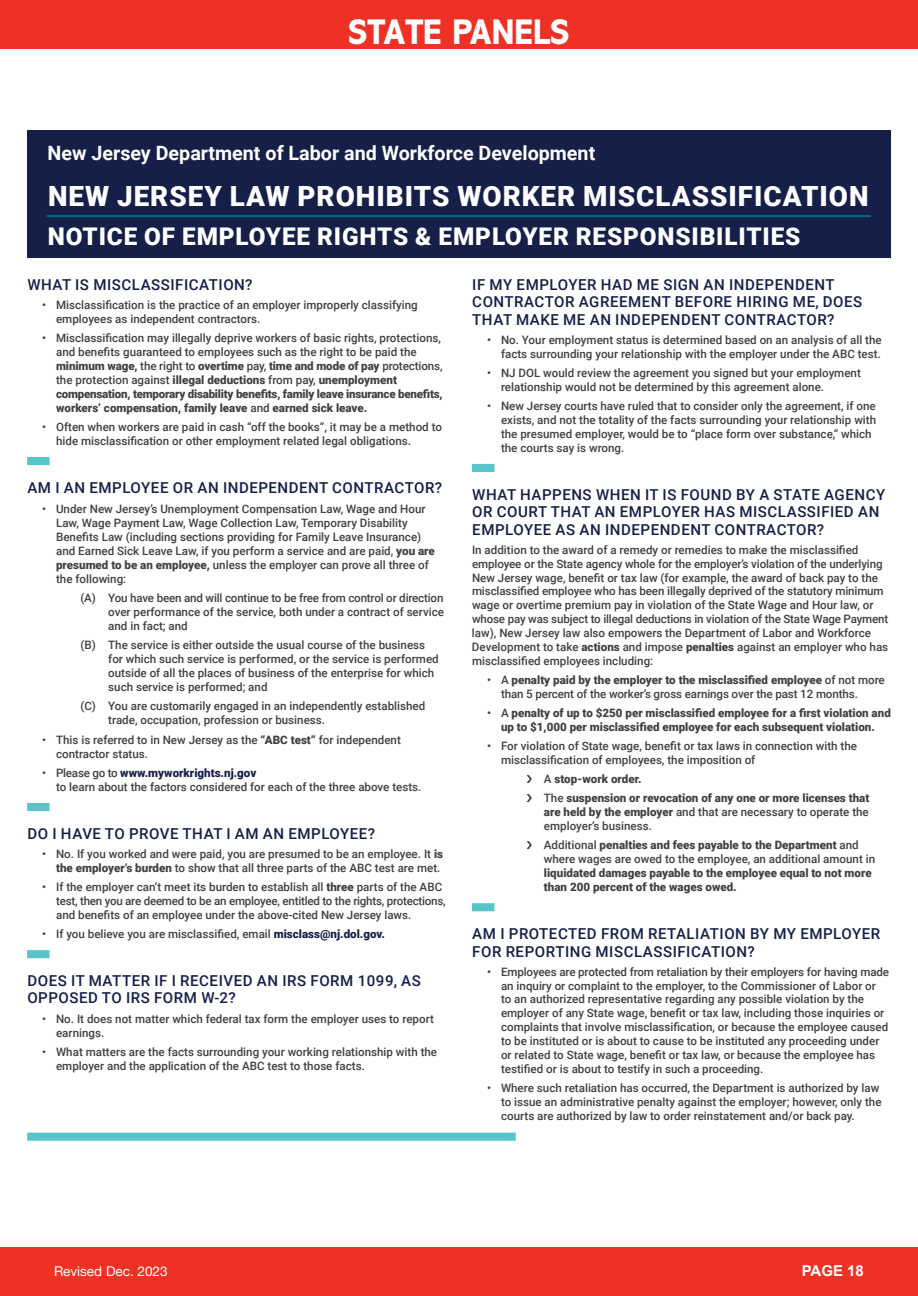
<style>
.page{position:relative;width:918px;height:1296px;background:#fff}
.page>*{position:absolute;margin:0;border:0;box-sizing:border-box;transform-origin:0 0}
.t1{font:800 36px "Abadi MT Pro";color:#fff;scale:.9 1}
.t2{font:900 27.75px "Roboto";letter-spacing:.035em;color:#fff}
.t3{font:900 24.3px "Roboto";letter-spacing:.035em;color:#fff}
.t4{font:700 19.65px "Roboto";color:#fff}
.t5{font:500 15px/17.4px "Roboto";letter-spacing:.035em;color:#161f48}
.t6{font:700 15px "Arial";color:#fff}
.t7{font:13.5px "Helvetica Neue";color:#fff}
.t8{font:500 11.55px/14px "Roboto";color:#414042}
.t9{font:900 11.55px/14px "Roboto";color:#414042}
.s1{font-weight:900}
.s2{font-weight:900;color:#161f48}
.s3{font-weight:500}
</style>
<div class="page">
<div style="left:0;top:0;width:918px;height:49px;background:#ee3124"></div>
<div style="left:0;top:1247px;width:918px;height:49px;background:#ee3124"></div>
<div style="left:27px;top:457px;width:23px;height:8px;background:#57c5ca"></div>
<div style="left:27px;top:803px;width:23px;height:8px;background:#57c5ca"></div>
<div style="left:27px;top:950px;width:23px;height:8px;background:#57c5ca"></div>
<div style="left:472px;top:464px;width:22px;height:8px;background:#57c5ca"></div>
<div style="left:472px;top:903px;width:22px;height:8px;background:#57c5ca"></div>
<div style="left:27px;top:130px;width:864px;height:127px;background:#161f48"></div>
<hr style="left:48px;top:215px;width:822px;height:2px;background:#006782">
<div style="left:27px;top:1133px;width:489px;height:8px;background:#57c5ca"></div>
<h1 class="t1" style="left:349px;top:12px;width:247px">STATE PANELS</h1>
<h3 class="t4" style="left:48px;top:140px;width:549px">New Jersey Department of Labor and Workforce Development</h3>
<h2 class="t2" style="left:48px;top:176px;width:822px">NEW JERSEY LAW PROHIBITS WORKER MISCLASSIFICATION</h2>
<h3 class="t3" style="left:48px;top:220px;width:754px">NOTICE OF EMPLOYEE RIGHTS &amp; EMPLOYER RESPONSIBILITIES</h3>
<p class="t5" style="left:27px;top:275px;width:227px">WHAT IS MISCLASSIFICATION?</p>
<p class="t8" style="left:56px;top:298px;width:363px;text-indent:-14px">• Misclassification is the practice of an employer improperly classifying employees as independent contractors.</p>
<p class="t8" style="left:56px;top:331px;width:388px;text-indent:-14px">• Misclassification may illegally deprive workers of basic rights, protections, and benefits guaranteed to employees such as the right to be paid the <span class="s1">minimum wage,</span> the right to <span class="s1">overtime</span> pay, <span class="s1">time and mode of pay</span> protections, the protection against <span class="s1">illegal deductions</span> from pay, <span class="s1">unemployment compensation, temporary disability benefits, family leave insurance benefits, workers’ compensation, family leave</span> and <span class="s1">earned sick leave.</span></p>
<p class="t8" style="left:56px;top:419px;width:387px;text-indent:-14px">• Often when workers are paid in cash “off the books”, it may be a method to hide misclassification or other employment related legal obligations.</p>
<p class="t5" style="left:27px;top:478px;width:416px">AM I AN EMPLOYEE OR AN INDEPENDENT CONTRACTOR?</p>
<p class="t8" style="left:56px;top:502px;width:380px;text-indent:-14px">• Under New Jersey’s Unemployment Compensation Law, Wage and Hour Law, Wage Payment Law, Wage Collection Law, Temporary Disability Benefits Law (including sections providing for Family Leave Insurance) and Earned Sick Leave Law, if you perform a service and are paid, <span class="s1">you are presumed to be an employee,</span> unless the employer can prove all three of the following:</p>
<p class="t8" style="left:108px;top:590px;width:337px;text-align:justify;text-indent:-28px">(A) You have been and will continue to be free from control or direction over performance of the service, both under a contract of service and in fact; and</p>
<p class="t8" style="left:108px;top:637px;width:332px;text-indent:-28px">(B) The service is either outside the usual course of the business for which such service is performed, or the service is performed outside of all the places of business of the enterprise for which such service is performed; and</p>
<p class="t8" style="left:108px;top:698px;width:319px;text-indent:-28px">(C) You are customarily engaged in an independently established trade, occupation, profession or business.</p>
<p class="t8" style="left:56px;top:732px;width:346px;text-indent:-14px">• This is referred to in New Jersey as the <span class="s1">“ABC test”</span> for independent contractor status.</p>
<p class="t8" style="left:56px;top:765px;width:367px;text-indent:-14px">• Please go to <span class="s2">www.myworkrights.nj.gov<br></span>to learn about the factors considered for each of the three above tests.</p>
<p class="t5" style="left:27px;top:824px;width:349px">DO I HAVE TO PROVE THAT I AM AN EMPLOYEE?</p>
<p class="t8" style="left:42px;top:846px;width:402px;text-align:right">• No. If you worked and were paid, you are presumed to be an employee. It <span class="s1">is the employer’s burden</span> to show that all three parts of the ABC test are met.</p>
<p class="t8" style="left:56px;top:880px;width:391px;text-indent:-14px">• If the employer can’t meet its burden to establish all <span class="s1">three</span> parts of the ABC test, then you are deemed to be an employee, entitled to the rights, protections, and benefits of an employee under the above-cited New Jersey laws.</p>
<p class="t8" style="left:42px;top:926px;width:344px">• If you believe you are misclassified, email <span class="s2">misclass@nj.dol.gov.</span></p>
<p class="t5" style="left:27px;top:971px;width:395px">DOES IT MATTER IF I RECEIVED AN IRS FORM 1099, AS<br>OPPOSED TO IRS FORM W-2?</p>
<p class="t8" style="left:56px;top:1011px;width:379px;text-indent:-14px">• No. It does not matter which federal tax form the employer uses to report earnings.</p>
<p class="t8" style="left:56px;top:1044px;width:383px;text-indent:-14px">• What matters are the facts surrounding your working relationship with the employer and the application of the ABC test to those facts.</p>
<p class="t5" style="left:472px;top:275px;width:391px">IF MY EMPLOYER HAD ME SIGN AN INDEPENDENT<br>CONTRACTOR AGREEMENT BEFORE HIRING ME, DOES<br>THAT MAKE ME AN INDEPENDENT CONTRACTOR?</p>
<p class="t8" style="left:487px;top:332px;width:396px;text-align:right">• No. Your employment status is determined based on an analysis of all the facts surrounding your relationship with the employer under the ABC test.</p>
<p class="t8" style="left:501px;top:365px;width:361px;text-indent:-14px">• NJ DOL would review the agreement you signed but your employment relationship would not be determined by this agreement alone.</p>
<p class="t8" style="left:501px;top:399px;width:377px;text-indent:-14px">• New Jersey courts have ruled that to consider only the agreement, if one exists, and not the totality of the facts surrounding your relationship with the presumed employer, would be to “place form over substance,” which the courts say is wrong.</p>
<p class="t5" style="left:472px;top:485px;width:414px">WHAT HAPPENS WHEN IT IS FOUND BY A STATE AGENCY<br>OR COURT THAT AN EMPLOYER HAS MISCLASSIFIED AN<br>EMPLOYEE AS AN INDEPENDENT CONTRACTOR?</p>
<p class="t8" style="left:472px;top:542px;width:418px">In addition to the award of a remedy or remedies to make the misclassified employee or the State agency whole for the employer’s violation of the underlying New Jersey wage, benefit or tax law (for example, the award of back pay to the misclassified employee who has been illegally deprived of the statutory minimum wage or overtime premium pay in violation of the State Wage and Hour law, or whose pay was subject to illegal deductions in violation of the State Wage Payment law), New Jersey law also empowers the Department of Labor and Workforce Development to take <span class="s1">actions</span> and impose <span class="s1">penalties</span> against an employer who has misclassified employees including:</p>
<p class="t8" style="left:501px;top:673px;width:385px;text-indent:-14px">• A <span class="s1">penalty paid by the employer to the misclassified employee</span> of not more than 5 percent of the worker’s gross earnings over the past 12 months.</p>
<p class="t9" style="left:487px;top:706px;width:405px;text-align:center"><span class="s3">• A</span> penalty of up to $250 per misclassified employee for a first violation and up to $1,000 per misclassified employee for each subsequent violation.</p>
<p class="t8" style="left:501px;top:739px;width:358px;text-indent:-14px">• For violation of State wage, benefit or tax laws in connection with the misclassification of employees, the imposition of</p>
<p class="t9" style="left:544px;top:769px;width:327px;line-height:19.2px"><span class="s3">A</span> stop-work order.<br><span class="s3">The</span> suspension or revocation of any one or more licenses that</p>
<p class="t8" style="left:544px;top:805px;width:326px"><span class="s1">are held by the employer</span> and that are necessary to operate the employer’s business.</p>
<p class="t8" style="left:544px;top:838px;width:333px">Additional <span class="s1">penalties and fees payable to the Department</span> and where wages are owed to the employee, an additional amount in</p>
<p class="t9" style="left:544px;top:866px;width:329px">liquidated damages payable to the employee equal to not more than 200 percent of the wages owed.</p>
<p class="t5" style="left:472px;top:925px;width:409px">AM I PROTECTED FROM RETALIATION BY MY EMPLOYER<br>FOR REPORTING MISCLASSIFICATION?</p>
<p class="t8" style="left:501px;top:964px;width:390px;text-indent:-14px">• Employees are protected from retaliation by their employers for having made an inquiry or complaint to the employer, to the Commissioner of Labor or<br>to an authorized representative regarding any possible violation by the employer of any State wage, benefit or tax law, including those inquiries or complaints that involve misclassification, or because the employee caused to be instituted or is about to cause to be instituted any proceeding under or related to State wage, benefit or tax law, or because the employee has testified or is about to testify in such a proceeding.</p>
<p class="t8" style="left:501px;top:1081px;width:382px;text-indent:-14px">• Where such retaliation has occurred, the Department is authorized by law to issue an administrative penalty against the employer; however, only the courts are authorized by law to order reinstatement and/or back pay.</p>
<p class="t7" style="left:54px;top:1262px;width:115px">Revised Dec. 2023</p>
<p class="t6" style="left:802px;top:1261px;width:64px">PAGE 18</p>
</div>
